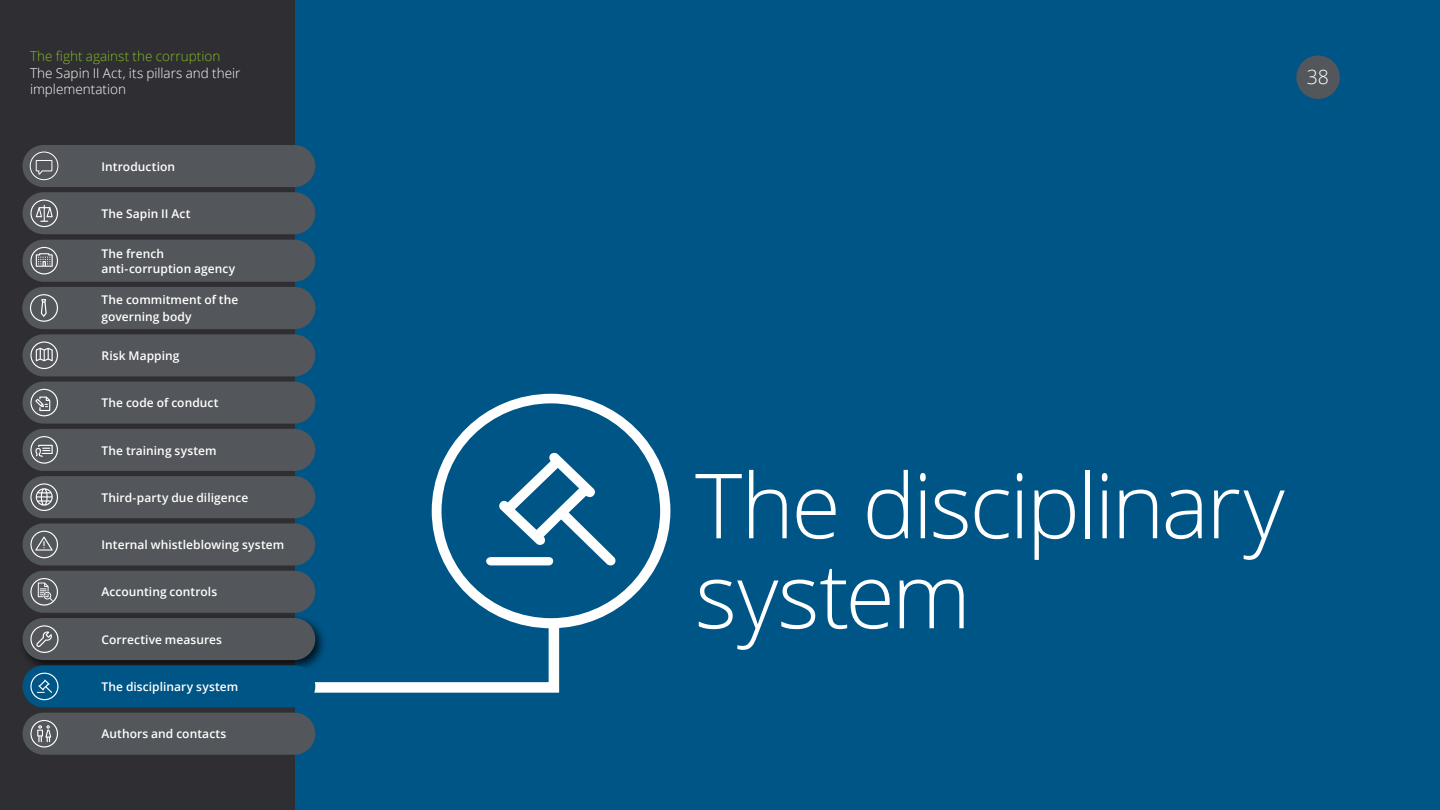
<style>
.page{position:relative;width:1440px;height:810px;background:#005587}
.page>*{position:absolute;margin:0;border:0;box-sizing:border-box;transform-origin:0 0}
.t1{font:300 90px "Open Sans";letter-spacing:-.03em;color:#fff}
.t2{font:300 19.5px "Open Sans";color:#fff}
.t3{font:300 13.5px/16.5px "Open Sans";color:#fff}
.t4{font:300 13.5px "Open Sans";color:#86bc25}
.t5{font:600 12px/16.5px "Open Sans";letter-spacing:.005em;color:#fff}
</style>
<div class="page">
<div style="left:1296px;top:56px;width:44px;height:43px;background:#53565a;border-radius:50%"></div>
<div style="left:0;top:0;width:294px;height:810px;background:#2e2e33"></div>
<svg style="left:314px;top:628px;width:246px;height:65px"></svg>
<svg style="left:432px;top:394px;width:238px;height:234px"></svg>
<svg style="left:486px;top:452px;width:130px;height:113px"></svg>
<div style="left:19px;top:614px;width:309px;height:59px;background:#000;opacity:.75"></div>
<div style="left:23px;top:618px;width:292px;height:42px;background:#53565a;border-radius:21px"></div>
<svg style="left:30px;top:625px;width:28px;height:28px"></svg>
<div style="left:23px;top:571px;width:292px;height:42px;background:#53565a;border-radius:21px"></div>
<svg style="left:30px;top:578px;width:28px;height:28px"></svg>
<div style="left:23px;top:523px;width:292px;height:43px;background:#53565a;border-radius:21px"></div>
<svg style="left:30px;top:531px;width:28px;height:27px"></svg>
<div style="left:23px;top:476px;width:292px;height:42px;background:#53565a;border-radius:21px"></div>
<svg style="left:30px;top:483px;width:28px;height:28px"></svg>
<div style="left:23px;top:429px;width:292px;height:42px;background:#53565a;border-radius:21px"></div>
<svg style="left:30px;top:436px;width:28px;height:28px"></svg>
<div style="left:23px;top:382px;width:292px;height:42px;background:#53565a;border-radius:21px"></div>
<svg style="left:30px;top:389px;width:28px;height:27px"></svg>
<div style="left:23px;top:334px;width:292px;height:42px;background:#53565a;border-radius:21px"></div>
<svg style="left:30px;top:341px;width:28px;height:28px"></svg>
<div style="left:23px;top:287px;width:292px;height:42px;background:#53565a;border-radius:21px"></div>
<svg style="left:30px;top:294px;width:28px;height:28px"></svg>
<div style="left:23px;top:240px;width:292px;height:42px;background:#53565a;border-radius:21px"></div>
<svg style="left:30px;top:247px;width:28px;height:28px"></svg>
<div style="left:23px;top:192px;width:292px;height:42px;background:#53565a;border-radius:21px"></div>
<svg style="left:30px;top:200px;width:28px;height:27px"></svg>
<div style="left:23px;top:145px;width:292px;height:42px;background:#53565a;border-radius:21px"></div>
<div style="left:30px;top:152px;width:28px;height:28px;border:1px solid #fff;border-radius:50%"></div>
<svg style="left:35px;top:160px;width:18px;height:15px"></svg>
<div style="left:23px;top:713px;width:292px;height:42px;background:#53565a;border-radius:21px"></div>
<div style="left:23px;top:665px;width:292px;height:42px;background:#005587;border-radius:21px"></div>
<svg style="left:30px;top:720px;width:28px;height:28px"></svg>
<svg style="left:30px;top:673px;width:28px;height:27px"></svg>
<p class="t4" style="left:30px;top:47px;width:192px">The fight against the corruption</p>
<p class="t3" style="left:30px;top:64px;width:212px">The Sapin II Act, its pillars and their implementation</p>
<p class="t5" style="left:102px;top:158px;width:75px">Introduction</p>
<p class="t5" style="left:102px;top:205px;width:90px">The Sapin II Act</p>
<p class="t5" style="left:102px;top:246px;width:135px;line-height:15px">The french anti-corruption agency</p>
<p class="t5" style="left:102px;top:291px;width:138px">The commitment of the governing body</p>
<p class="t5" style="left:102px;top:291px;width:122px">L’Engage ent de l’Instance Dirigeante</p>
<p class="t5" style="left:102px;top:347px;width:79px">Risk Mapping</p>
<p class="t5" style="left:102px;top:394px;width:119px">The code of conduct</p>
<p class="t5" style="left:102px;top:442px;width:117px">The training system</p>
<p class="t5" style="left:102px;top:489px;width:148px">Third-party due diligence</p>
<p class="t5" style="left:102px;top:536px;width:184px">Internal whistleblowing system</p>
<p class="t5" style="left:102px;top:584px;width:117px">Accounting controls</p>
<p class="t5" style="left:102px;top:631px;width:122px">Corrective measures</p>
<p class="t5" style="left:102px;top:678px;width:138px">The disciplinary system</p>
<p class="t5" style="left:102px;top:725px;width:126px">Authors and contacts</p>
<h2 class="t2" style="left:1307px;top:64px;width:24px">38</h2>
<h1 class="t1" style="left:695px;top:444px;width:591px">The disciplinary</h1>
<h1 class="t1" style="left:695px;top:534px;width:278px">system</h1>
</div>
